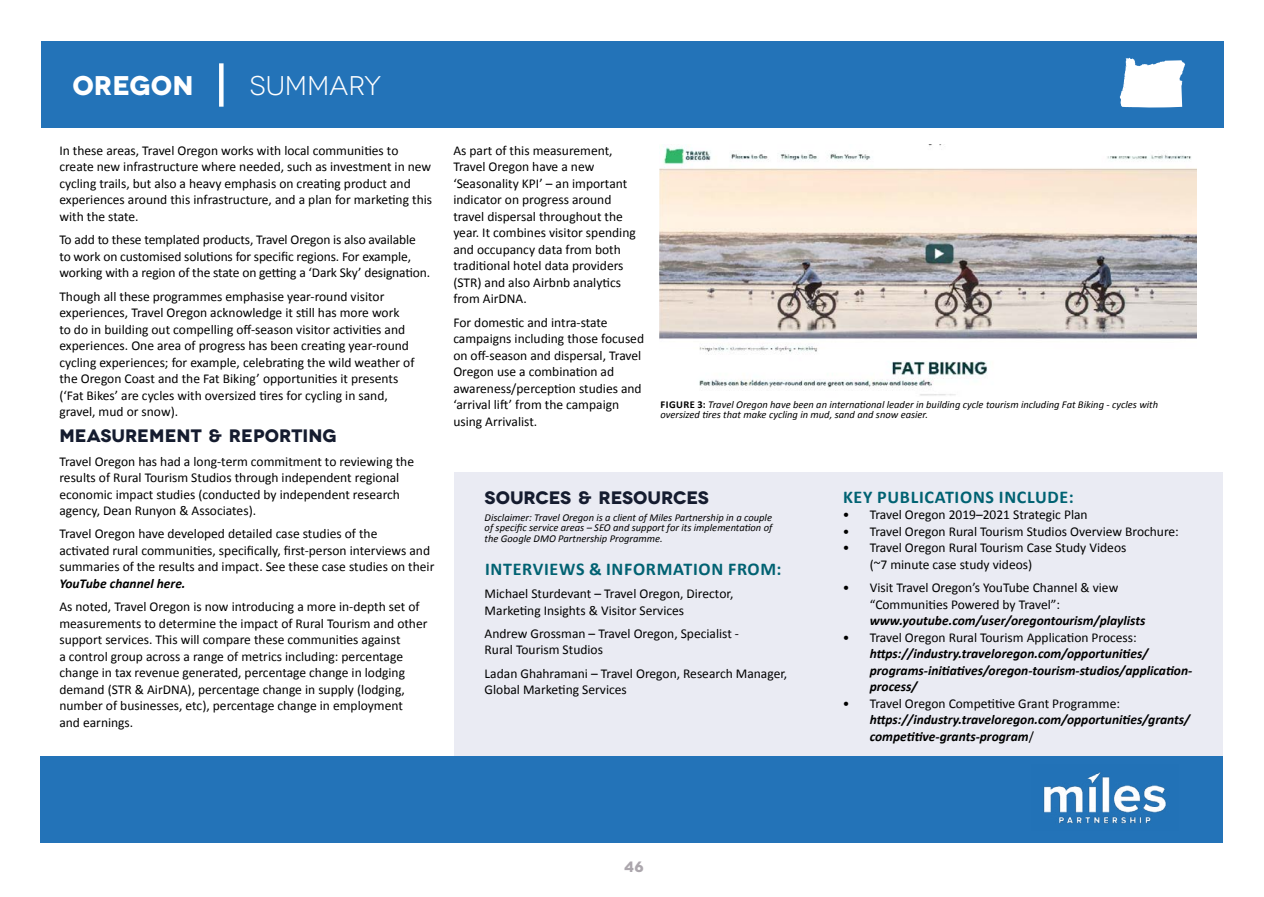
<style>
.page{position:relative;width:1264px;height:897px;background:#fff}
.page>*{position:absolute;margin:0;border:0;box-sizing:border-box;transform-origin:0 0}
.t1{font:27px "Novecentowide";letter-spacing:-.01em;color:#fff}
.t2{font:700 27px "Novecentowide";color:#fff}
.t3{font:700 18px "Novecentowide";color:#151c2f}
.t4{font:700 18px "Calibri";letter-spacing:.04em;color:#016272}
.t5{font:700 18px "Calibri";letter-spacing:.04em;color:#006272}
.t6{font:700 15px "Novecentowide";color:#aca7ad}
.t7{font:13.5px/16.5px "Calibri";color:#000}
.t8{font:italic 700 13.5px/16.5px "Calibri";color:#000}
.t9{font:italic 10.5px/10.5px "Calibri";color:#000;text-align:justify}
.s1{font-weight:700;font-style:normal}
.s2{font-weight:400;font-style:normal}
</style>
<div class="page">
<div style="left:40px;top:755px;width:1183px;height:87px;background:#2373b8"></div>
<img style="left:1043px;top:772px;width:124px;height:52px">
<div style="left:455px;top:472px;width:768px;height:284px;background:#eaebf3"></div>
<div style="left:40px;top:40px;width:1183px;height:87px;background:#2373b8"></div>
<div style="left:219px;top:63px;width:5px;height:44px;background:#fff"></div>
<svg style="left:1119px;top:58px;width:66px;height:49px"></svg>
<img style="left:659px;top:144px;width:537px;height:252px">
<h1 class="t2" style="left:72px;top:69px;width:123px">OREGON</h1>
<h1 class="t1" style="left:250px;top:70px;width:133px">SUMMARY</h1>
<p class="t7" style="left:59px;top:142px;width:374px">In these areas, Travel Oregon works with local communities to create new infrastructure where needed, such as investment in new cycling trails, but also a heavy emphasis on creating product and experiences around this infrastructure, and a plan for marketing this with the state.</p>
<p class="t7" style="left:59px;top:231px;width:372px">To add to these templated products, Travel Oregon is also available to work on customised solutions for specific regions. For example, working with a region of the state on getting a ‘Dark Sky’ designation.</p>
<p class="t7" style="left:59px;top:288px;width:357px">Though all these programmes emphasise year-round visitor experiences, Travel Oregon acknowledge it still has more work<br>to do in building out compelling off-season visitor activities and experiences. One area of progress has been creating year-round cycling experiences; for example, celebrating the wild weather of the Oregon Coast and the Fat Biking’ opportunities it presents (‘Fat Bikes’ are cycles with oversized tires for cycling in sand, gravel, mud or snow).</p>
<h2 class="t3" style="left:59px;top:425px;width:279px">MEASUREMENT &amp; REPORTING</h2>
<p class="t7" style="left:59px;top:453px;width:356px">Travel Oregon has had a long-term commitment to reviewing the results of Rural Tourism Studios through independent regional economic impact studies (conducted by independent research agency, Dean Runyon &amp; Associates).</p>
<p class="t7" style="left:59px;top:525px;width:376px">Travel Oregon have developed detailed case studies of the<br>activated rural communities, specifically, first-person interviews and summaries of the results and impact. See these case studies on their</p>
<p class="t8" style="left:59px;top:574px;width:128px">YouTube channel here.</p>
<p class="t7" style="left:59px;top:598px;width:369px">As noted, Travel Oregon is now introducing a more in-depth set of measurements to determine the impact of Rural Tourism and other support services. This will compare these communities against<br>a control group across a range of metrics including: percentage change in tax revenue generated, percentage change in lodging demand (STR &amp; AirDNA), percentage change in supply (lodging, number of businesses, etc), percentage change in employment<br>and earnings.</p>
<p class="t7" style="left:453px;top:142px;width:184px">As part of this measurement,<br>Travel Oregon have a new ‘Seasonality KPI’ – an important indicator on progress around travel dispersal throughout the year. It combines visitor spending and occupancy data from both traditional hotel data providers (STR) and also Airbnb analytics from AirDNA.</p>
<p class="t7" style="left:453px;top:314px;width:192px">For domestic and intra-state campaigns including those focused on off-season and dispersal, Travel<br>Oregon use a combination ad awareness/perception studies and ‘arrival lift’ from the campaign using Arrivalist.</p>
<p class="t9" style="left:660px;top:398px;width:499px"><span class="s1">FIGURE 3:</span> Travel Oregon have been an international leader in building cycle tourism including Fat Biking - cycles with oversized tires that make cycling in mud, sand and snow easier.</p>
<h2 class="t3" style="left:484px;top:486px;width:226px">SOURCES &amp; RESOURCES</h2>
<p class="t9" style="left:484px;top:511px;width:289px">Disclaimer: Travel Oregon is a client of Miles Partnership in a couple of specific service areas – SEO and support for its implementation of the Google DMO Partnership Programme.</p>
<h2 class="t4" style="left:485px;top:556px;width:298px">INTERVIEWS &amp; INFORMATION FROM:</h2>
<p class="t7" style="left:484px;top:585px;width:250px">Michael Sturdevant – Travel Oregon, Director,<br>Marketing Insights &amp; Visitor Services</p>
<p class="t7" style="left:484px;top:625px;width:256px">Andrew Grossman – Travel Oregon, Specialist -<br>Rural Tourism Studios</p>
<p class="t7" style="left:484px;top:665px;width:304px">Ladan Ghahramani – Travel Oregon, Research Manager,<br>Global Marketing Services</p>
<h2 class="t5" style="left:843px;top:484px;width:232px">KEY PUBLICATIONS INCLUDE:</h2>
<p class="t7" style="left:842px;top:506px;width:246px">• Travel Oregon 2019–2021 Strategic Plan</p>
<p class="t7" style="left:842px;top:523px;width:338px">• Travel Oregon Rural Tourism Studios Overview Brochure:</p>
<p class="t7" style="left:869px;top:539px;width:258px;text-indent:-27px">• Travel Oregon Rural Tourism Case Study Videos (~7 minute case study videos)</p>
<p class="t7" style="left:869px;top:579px;width:250px;text-indent:-27px">• Visit Travel Oregon’s YouTube Channel &amp; view “Communities Powered by Travel”:</p>
<p class="t8" style="left:869px;top:611px;width:277px">www.youtube.com/user/oregontourism/playlists</p>
<p class="t7" style="left:842px;top:628px;width:296px">• Travel Oregon Rural Tourism Application Process:</p>
<p class="t8" style="left:869px;top:644px;width:324px">https://industry.traveloregon.com/opportunities/ programs-initiatives/oregon-tourism-studios/application&shy;process/</p>
<p class="t7" style="left:842px;top:694px;width:279px">• Travel Oregon Competitive Grant Programme:</p>
<p class="t8" style="left:869px;top:710px;width:322px">https://industry.traveloregon.com/opportunities/grants/ competitive-grants-program<span class="s2">/</span></p>
<p class="t6" style="left:624px;top:857px;width:21px">46</p>
</div>
